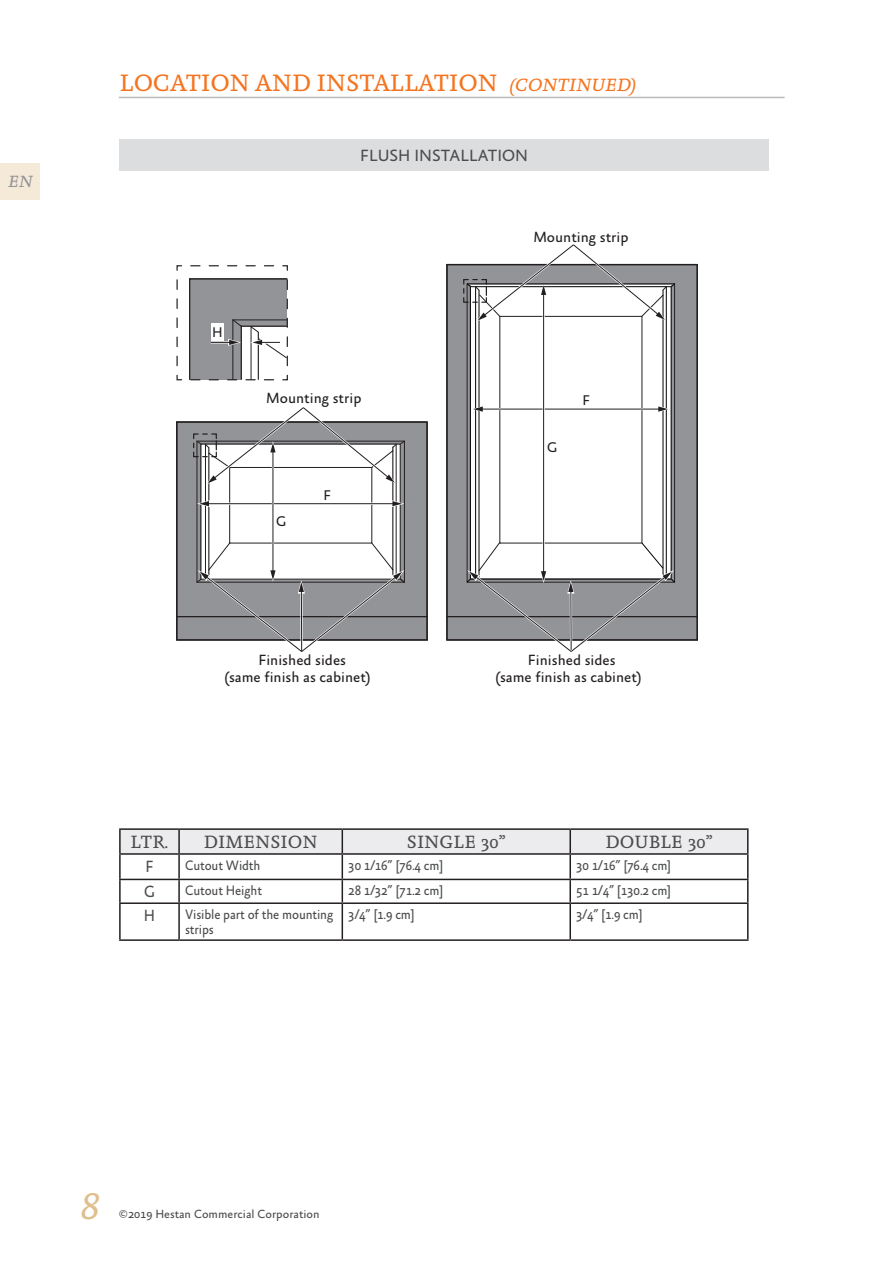
<style>
.page{position:relative;width:893px;height:1263px;background:#fff}
.page>*{position:absolute;margin:0;border:0;box-sizing:border-box;transform-origin:0 0}
.t1{font:italic 37.5px "Absara";color:#e0bf8f}
.heading_1_orange_no{font:24px "Absara";letter-spacing:-.01em;color:#f47521}
.Table_Header_centere{font:18px "Absara";color:#4b4c4d}
.GRAPHIC_CAPTION_CENT{font:16.5px "Absara Sans";color:#4b4c4d}
.Table_copy_center{font:16.5px "Absara Sans";color:#4b4c4d;scale:.92 1}
.t2{font:italic 16.5px "Absara";color:#939598}
.t3{font:15px/17.1px "Absara Sans";color:#231f20;text-align:center}
.t4{font:14.25px "Absara Sans";color:#231f20}
.Table_copy{font:13.8px/15px "Absara Sans";letter-spacing:-.01em;color:#4b4c4d;scale:.92 1}
.t5{font:12px "Absara Sans";color:#4b4c4d}
.s1{font-style:italic;font-size:18px}
</style>
<div class="page">
<div style="left:0;top:164px;width:40px;height:36px;background:#f5e9d7"></div>
<hr style="left:119px;top:97px;width:666px;height:1px;background:#babbbe">
<svg style="left:446px;top:263px;width:252px;height:378px;background:#86878a"></svg>
<div style="left:471px;top:285px;width:199px;height:293px;background:#fff"></div>
<hr style="left:470px;top:286px;width:1px;height:293px;background:#000">
<hr style="left:671px;top:287px;width:1px;height:292px;background:#000">
<hr style="left:666px;top:287px;width:1px;height:292px;background:#000">
<hr style="left:663px;top:290px;width:1px;height:284px;background:#000">
<hr style="left:475px;top:286px;width:1px;height:293px;background:#000">
<hr style="left:479px;top:290px;width:1px;height:287px;background:#000">
<svg style="left:176px;top:421px;width:252px;height:220px;background:#848588"></svg>
<div style="left:201px;top:444px;width:199px;height:135px;background:#fff"></div>
<hr style="left:201px;top:444px;width:1px;height:135px;background:#000">
<hr style="left:400px;top:444px;width:1px;height:135px;background:#000">
<div style="left:229px;top:467px;width:143px;height:76px;border:1px solid #231f20"></div>
<hr style="left:396px;top:444px;width:1px;height:135px;background:#231f20">
<hr style="left:392px;top:447px;width:1px;height:127px;background:#000">
<hr style="left:205px;top:444px;width:1px;height:135px;background:#231f20">
<hr style="left:208px;top:448px;width:1px;height:129px;background:#000">
<hr style="left:212px;top:503px;width:177px;height:2px;background:#fff">
<hr style="left:207px;top:503px;width:187px;height:1px;background:#231f20">
<svg style="left:197px;top:499px;width:18px;height:10px"></svg>
<svg style="left:386px;top:499px;width:18px;height:10px"></svg>
<hr style="left:272px;top:456px;width:2px;height:111px;background:#fff">
<hr style="left:273px;top:451px;width:1px;height:121px;background:#231f20">
<hr style="left:481px;top:409px;width:179px;height:1px;background:#231f20">
<svg style="left:473px;top:404px;width:17px;height:10px"></svg>
<svg style="left:652px;top:404px;width:16px;height:10px"></svg>
<hr style="left:542px;top:300px;width:3px;height:268px;background:#fff">
<hr style="left:543px;top:293px;width:1px;height:280px;background:#231f20">
<svg style="left:196px;top:542px;width:210px;height:110px"></svg>
<svg style="left:192px;top:407px;width:213px;height:78px"></svg>
<svg style="left:463px;top:244px;width:212px;height:78px"></svg>
<svg style="left:467px;top:542px;width:208px;height:110px"></svg>
<svg style="left:176px;top:265px;width:112px;height:116px"></svg>
<hr style="left:119px;top:828px;width:60px;height:2px;background:#231f20">
<hr style="left:119px;top:830px;width:2px;height:23px;background:#231f20">
<hr style="left:179px;top:828px;width:163px;height:2px;background:#231f20">
<hr style="left:342px;top:828px;width:228px;height:2px;background:#231f20">
<hr style="left:570px;top:828px;width:179px;height:2px;background:#231f20">
<hr style="left:747px;top:830px;width:2px;height:23px;background:#231f20">
<hr style="left:119px;top:853px;width:60px;height:2px;background:#231f20">
<hr style="left:119px;top:855px;width:2px;height:24px;background:#231f20">
<hr style="left:570px;top:853px;width:179px;height:2px;background:#231f20">
<hr style="left:747px;top:855px;width:2px;height:24px;background:#231f20">
<hr style="left:119px;top:879px;width:60px;height:1px;background:#231f20">
<hr style="left:119px;top:880px;width:2px;height:22px;background:#231f20">
<svg style="left:120px;top:829px;width:628px;height:73px"></svg>
<hr style="left:570px;top:879px;width:179px;height:1px;background:#231f20">
<hr style="left:569px;top:880px;width:2px;height:22px;background:#231f20">
<hr style="left:747px;top:880px;width:2px;height:22px;background:#231f20">
<hr style="left:119px;top:902px;width:60px;height:2px;background:#231f20">
<hr style="left:119px;top:904px;width:2px;height:35px;background:#231f20">
<hr style="left:179px;top:902px;width:163px;height:2px;background:#231f20">
<hr style="left:178px;top:904px;width:2px;height:35px;background:#231f20">
<hr style="left:342px;top:902px;width:228px;height:2px;background:#231f20">
<hr style="left:342px;top:904px;width:1px;height:35px;background:#231f20">
<hr style="left:570px;top:902px;width:179px;height:2px;background:#231f20">
<hr style="left:569px;top:904px;width:2px;height:35px;background:#231f20">
<hr style="left:747px;top:904px;width:2px;height:35px;background:#231f20">
<hr style="left:119px;top:939px;width:60px;height:2px;background:#231f20">
<hr style="left:179px;top:939px;width:163px;height:2px;background:#231f20">
<hr style="left:342px;top:939px;width:228px;height:2px;background:#231f20">
<hr style="left:570px;top:939px;width:179px;height:2px;background:#231f20">
<div style="left:119px;top:139px;width:650px;height:32px;background:#dcdddf"></div>
<p class="t2" style="left:8px;top:171px;width:30px">EN</p>
<p class="heading_1_orange_no" style="left:120px;top:69px;width:518px">LOCATION AND INSTALLATION <span class="s1">(CONTINUED)</span></p>
<p class="t4" style="left:212px;top:325px;width:12px">H</p>
<p class="GRAPHIC_CAPTION_CENT" style="left:360px;top:147px;width:169px">FLUSH INSTALLATION</p>
<p class="t3" style="left:533px;top:229px;width:97px">Mounting strip</p>
<p class="t3" style="left:266px;top:390px;width:97px">Mounting strip</p>
<p class="t4" style="left:276px;top:514px;width:12px">G</p>
<p class="t4" style="left:324px;top:488px;width:9px">F</p>
<p class="t4" style="left:547px;top:440px;width:12px">G</p>
<p class="t4" style="left:582px;top:393px;width:9px">F</p>
<p class="t3" style="left:224px;top:652px;width:148px;text-align:left;text-indent:34px">Finished sides (same finish as cabinet)</p>
<p class="t3" style="left:495px;top:652px;width:148px">Finished sides<br>(same finish as cabinet)</p>
<p class="Table_Header_centere" style="left:131px;top:831px;width:39px">LTR.</p>
<p class="Table_Header_centere" style="left:204px;top:831px;width:115px">DIMENSION</p>
<p class="Table_Header_centere" style="left:407px;top:831px;width:100px">SINGLE 30”</p>
<p class="Table_Header_centere" style="left:605px;top:831px;width:109px">DOUBLE 30”</p>
<p class="Table_copy_center" style="left:145px;top:858px;width:10px">F</p>
<p class="Table_copy" style="left:185px;top:858px;width:83px">Cutout Width</p>
<p class="Table_copy" style="left:348px;top:858px;width:105px">30 1/16” [76.4 cm]</p>
<p class="Table_copy" style="left:576px;top:858px;width:105px">30 1/16” [76.4 cm]</p>
<p class="Table_copy_center" style="left:144px;top:883px;width:13px">G</p>
<p class="Table_copy" style="left:185px;top:884px;width:85px">Cutout Height</p>
<p class="Table_copy" style="left:348px;top:884px;width:105px">28 1/32” [71.2 cm]</p>
<p class="Table_copy" style="left:576px;top:884px;width:105px">51 1/4” [130.2 cm]</p>
<p class="Table_copy_center" style="left:144px;top:907px;width:14px">H</p>
<p class="Table_copy" style="left:185px;top:908px;width:163px">Visible part of the mounting strips</p>
<p class="Table_copy" style="left:348px;top:908px;width:74px">3/4” [1.9 cm]</p>
<p class="Table_copy" style="left:576px;top:908px;width:74px">3/4” [1.9 cm]</p>
<h1 class="t1" style="left:79px;top:1185px;width:28px">8</h1>
<p class="t5" style="left:119px;top:1207px;width:202px">©2019 Hestan Commercial Corporation</p>
</div>
